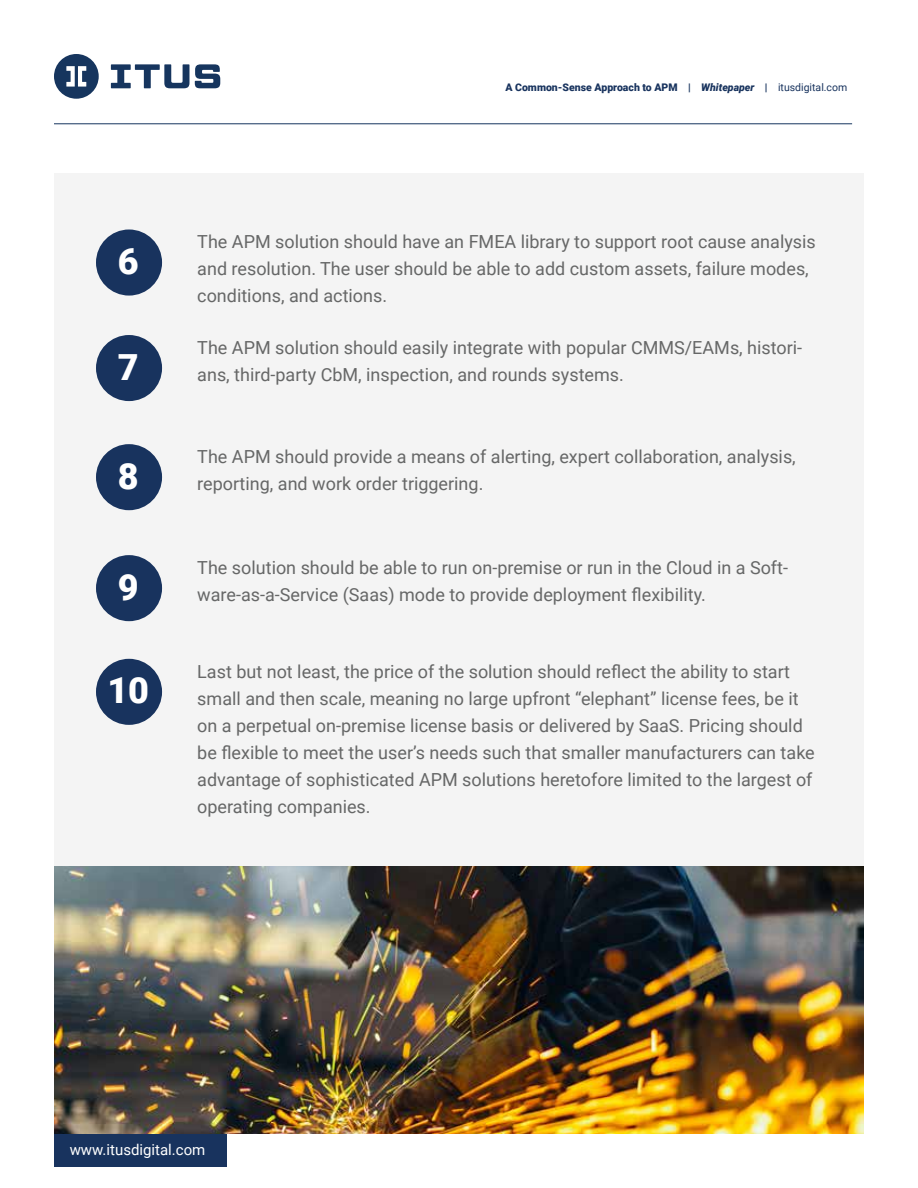
<style>
.page{position:relative;width:918px;height:1188px;background:#fff}
.page>*{position:absolute;margin:0;border:0;box-sizing:border-box;transform-origin:0 0}
.t1{font:900 36px "Roboto";color:#fff}
.t2{font:18px/27px "Roboto";color:#666767}
.t3{font:15px "Roboto";color:#fff}
.t4{font:900 10.5px "Roboto";color:#18335e}
.s1{font-style:italic}
.s2{font-weight:400}
</style>
<div class="page">
<div style="left:55px;top:173px;width:809px;height:712px;background:#f4f4f4"></div>
<div style="left:54px;top:54px;width:45px;height:45px;background:#16355e;border-radius:50%"></div>
<svg style="left:66px;top:66px;width:20px;height:21px"></svg>
<svg style="left:195px;top:64px;width:25px;height:24px"></svg>
<svg style="left:111px;top:64px;width:78px;height:24px"></svg>
<hr style="left:54px;top:124px;width:798px;height:1px;background:#16355e">
<div style="left:96px;top:230px;width:66px;height:66px;background:#18335e;border-radius:50%"></div>
<div style="left:96px;top:335px;width:66px;height:66px;background:#18335e;border-radius:50%"></div>
<div style="left:96px;top:444px;width:66px;height:66px;background:#18335e;border-radius:50%"></div>
<div style="left:96px;top:555px;width:66px;height:66px;background:#18335e;border-radius:50%"></div>
<div style="left:96px;top:659px;width:66px;height:66px;background:#18335e;border-radius:50%"></div>
<img style="left:55px;top:866px;width:809px;height:268px">
<div style="left:54px;top:1134px;width:173px;height:33px;background:#18335e"></div>
<p class="t4" style="left:505px;top:80px;width:343px">A Common-Sense Approach to APM | <span class="s1">Whitepaper</span> | <span class="s2">itusdigital.com</span></p>
<h1 class="t1" style="left:118px;top:236px;width:22px">6</h1>
<h1 class="t1" style="left:118px;top:342px;width:22px">7</h1>
<h1 class="t1" style="left:118px;top:451px;width:22px">8</h1>
<h1 class="t1" style="left:118px;top:562px;width:22px">9</h1>
<h1 class="t1" style="left:107px;top:665px;width:43px">10</h1>
<p class="t2" style="left:197px;top:228px;width:620px">The APM solution should have an FMEA library to support root cause analysis and resolution. The user should be able to add custom assets, failure modes, conditions, and actions.</p>
<p class="t2" style="left:197px;top:333px;width:606px">The APM solution should easily integrate with popular CMMS/EAMs, histori-</p>
<p class="t2" style="left:197px;top:360px;width:428px">ans, third-party CbM, inspection, and rounds systems.</p>
<p class="t2" style="left:197px;top:442px;width:600px">The APM should provide a means of alerting, expert collaboration, analysis,</p>
<p class="t2" style="left:197px;top:469px;width:288px">reporting, and work order triggering.</p>
<p class="t2" style="left:197px;top:553px;width:592px">The solution should be able to run on-premise or run in the Cloud in a Soft-</p>
<p class="t2" style="left:197px;top:580px;width:510px">ware-as-a-Service (Saas) mode to provide deployment flexibility.</p>
<p class="t2" style="left:197px;top:657px;width:619px">Last but not least, the price of the solution should reflect the ability to start small and then scale, meaning no large upfront “elephant” license fees, be it on a perpetual on-premise license basis or delivered by SaaS. Pricing should be flexible to meet the user’s needs such that smaller manufacturers can take advantage of sophisticated APM solutions heretofore limited to the largest of operating companies.</p>
<p class="t3" style="left:70px;top:1139px;width:137px">www.itusdigital.com</p>
</div>
